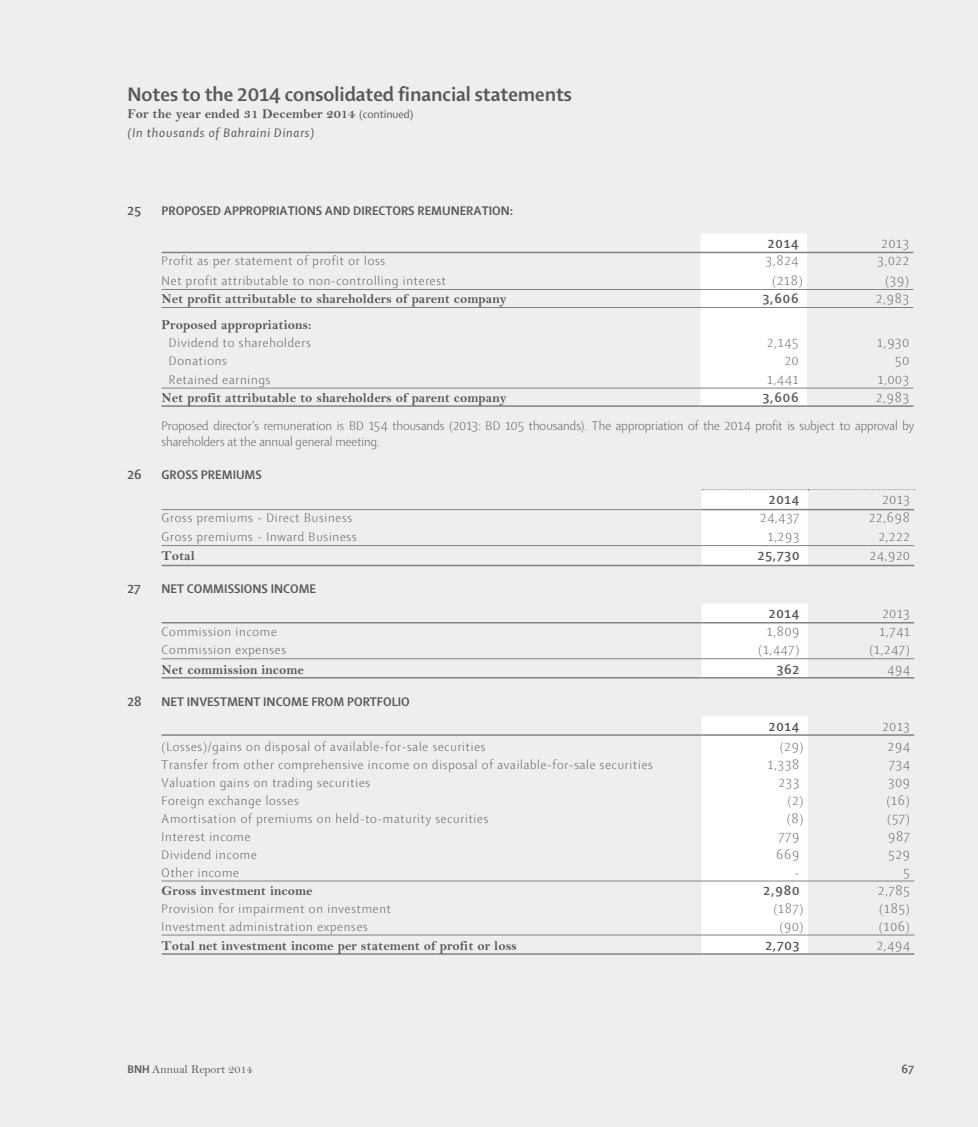
<style>
.page{position:relative;width:978px;height:1127px;background:#eeeeef}
.page>*{position:absolute;margin:0;border:0;box-sizing:border-box;transform-origin:0 0}
.t1{font:700 21px "Shaker 2";color:#57585a}
.t2{font:300 13.5px "Shaker 2";letter-spacing:.06em;color:#57585a}
.t3{font:700 13.5px "Bell";color:#57585a}
.t4{font:700 13.5px "Shaker 2";color:#57585a}
.t5{font:300 13.5px/27.9px "Shaker 2";letter-spacing:.005em;color:#57585a}
.t6{font:300 13.5px "Shaker 2";color:#57585a}
.t7{font:italic 13.5px "Shaker 2";letter-spacing:.06em;color:#57585a}
.t8{font:12px "Bell";color:#57585a}
.t9{font:700 12px "Shaker 2";color:#57585a}
.s1{font-family:"Shaker 2";font-weight:400;font-size:12px}
.s2{font-family:"Shaker 2";font-weight:700}
</style>
<div class="page">
<div style="left:701px;top:234px;width:106px;height:171px;background:#fff"></div>
<hr style="left:162px;top:252px;width:539px;height:1px;background:#808285">
<hr style="left:701px;top:252px;width:106px;height:1px;background:#808285">
<hr style="left:807px;top:252px;width:106px;height:1px;background:#808285">
<hr style="left:701px;top:289px;width:106px;height:1px;background:#808285">
<hr style="left:807px;top:289px;width:106px;height:1px;background:#808285">
<hr style="left:162px;top:405px;width:539px;height:2px;background:#808285">
<hr style="left:701px;top:405px;width:106px;height:2px;background:#808285">
<hr style="left:807px;top:405px;width:106px;height:2px;background:#808285">
<hr style="left:162px;top:388px;width:539px;height:1px;background:#808285">
<hr style="left:701px;top:388px;width:106px;height:1px;background:#808285">
<hr style="left:807px;top:388px;width:106px;height:1px;background:#808285">
<hr style="left:162px;top:307px;width:539px;height:1px;background:#808285">
<hr style="left:701px;top:307px;width:106px;height:1px;background:#808285">
<hr style="left:807px;top:307px;width:106px;height:1px;background:#808285">
<hr style="left:162px;top:289px;width:539px;height:1px;background:#808285">
<svg style="left:702px;top:489px;width:213px;height:76px"></svg>
<hr style="left:162px;top:565px;width:540px;height:1px;background:#808285">
<hr style="left:702px;top:565px;width:106px;height:1px;background:#808285">
<hr style="left:808px;top:565px;width:106px;height:1px;background:#808285">
<hr style="left:162px;top:509px;width:540px;height:1px;background:#808285">
<hr style="left:162px;top:545px;width:540px;height:1px;background:#808285">
<hr style="left:702px;top:545px;width:106px;height:1px;background:#808285">
<hr style="left:808px;top:545px;width:106px;height:1px;background:#808285">
<div style="left:702px;top:604px;width:106px;height:73px;background:#fff"></div>
<hr style="left:162px;top:622px;width:540px;height:1px;background:#808285">
<hr style="left:702px;top:622px;width:106px;height:1px;background:#808285">
<hr style="left:808px;top:622px;width:106px;height:1px;background:#808285">
<hr style="left:162px;top:677px;width:540px;height:1px;background:#808285">
<hr style="left:702px;top:677px;width:106px;height:1px;background:#808285">
<hr style="left:808px;top:677px;width:106px;height:1px;background:#808285">
<hr style="left:162px;top:658px;width:540px;height:1px;background:#808285">
<hr style="left:702px;top:658px;width:106px;height:1px;background:#808285">
<hr style="left:808px;top:658px;width:106px;height:1px;background:#808285">
<div style="left:702px;top:716px;width:106px;height:237px;background:#fff"></div>
<hr style="left:162px;top:734px;width:540px;height:2px;background:#808285">
<hr style="left:702px;top:734px;width:106px;height:2px;background:#808285">
<hr style="left:808px;top:734px;width:106px;height:2px;background:#808285">
<hr style="left:162px;top:881px;width:540px;height:1px;background:#808285">
<hr style="left:702px;top:881px;width:106px;height:1px;background:#808285">
<hr style="left:808px;top:881px;width:106px;height:1px;background:#808285">
<hr style="left:162px;top:953px;width:540px;height:2px;background:#808285">
<hr style="left:702px;top:953px;width:106px;height:2px;background:#808285">
<hr style="left:808px;top:953px;width:106px;height:2px;background:#808285">
<hr style="left:162px;top:935px;width:540px;height:1px;background:#808285">
<hr style="left:702px;top:935px;width:106px;height:1px;background:#808285">
<hr style="left:808px;top:935px;width:106px;height:1px;background:#808285">
<h1 class="t1" style="left:128px;top:81px;width:446px">Notes to the 2014 consolidated financial statements</h1>
<p class="t3" style="left:128px;top:106px;width:287px">For the year ended 31 December 2014 <span class="s1">(continued)</span></p>
<p class="t7" style="left:128px;top:124px;width:188px">(In thousands of Bahraini Dinars)</p>
<p class="t4" style="left:128px;top:201px;width:15px">25</p>
<p class="t4" style="left:162px;top:201px;width:353px">PROPOSED APPROPRIATIONS AND DIRECTORS REMUNERATION:</p>
<p class="t4" style="left:768px;top:235px;width:32px">2014</p>
<p class="t2" style="left:881px;top:235px;width:29px">2013</p>
<p class="t2" style="left:162px;top:252px;width:225px">Profit as per statement of profit or loss</p>
<p class="t2" style="left:766px;top:252px;width:34px">3,824</p>
<p class="t2" style="left:877px;top:252px;width:33px">3,022</p>
<p class="t2" style="left:162px;top:272px;width:286px">Net profit attributable to non-controlling interest</p>
<p class="t2" style="left:772px;top:272px;width:32px">(218)</p>
<p class="t2" style="left:885px;top:272px;width:25px">(39)</p>
<p class="t3" style="left:162px;top:291px;width:346px">Net profit attributable to shareholders of parent company</p>
<p class="t4" style="left:763px;top:290px;width:37px">3,606</p>
<p class="t2" style="left:876px;top:290px;width:34px">2,983</p>
<p class="t3" style="left:162px;top:317px;width:151px">Proposed appropriations:</p>
<p class="t2" style="left:169px;top:334px;width:143px">Dividend to shareholders</p>
<p class="t2" style="left:767px;top:334px;width:33px">2,145</p>
<p class="t2" style="left:877px;top:334px;width:33px">1,930</p>
<p class="t2" style="left:169px;top:352px;width:59px">Donations</p>
<p class="t2" style="left:785px;top:352px;width:15px">20</p>
<p class="t2" style="left:895px;top:352px;width:15px">50</p>
<p class="t2" style="left:169px;top:371px;width:103px">Retained earnings</p>
<p class="t2" style="left:767px;top:371px;width:33px">1,441</p>
<p class="t2" style="left:878px;top:371px;width:33px">1,003</p>
<p class="t3" style="left:162px;top:390px;width:346px">Net profit attributable to shareholders of parent company</p>
<p class="t4" style="left:763px;top:389px;width:37px">3,606</p>
<p class="t5" style="left:162px;top:383px;width:754px;text-indent:715px">2,983<br>Proposed director’s remuneration is BD 154 thousands (2013: BD 105 thousands). The appropriation of the 2014 profit is subject to approval by</p>
<p class="t6" style="left:162px;top:433px;width:220px">shareholders at the annual general meeting.</p>
<p class="t4" style="left:128px;top:466px;width:16px">26</p>
<p class="t4" style="left:162px;top:466px;width:102px">GROSS PREMIUMS</p>
<p class="t4" style="left:769px;top:491px;width:32px">2014</p>
<p class="t2" style="left:882px;top:491px;width:29px">2013</p>
<p class="t2" style="left:162px;top:509px;width:192px">Gross premiums - Direct Business</p>
<p class="t2" style="left:760px;top:509px;width:41px">24,437</p>
<p class="t2" style="left:869px;top:509px;width:42px">22,698</p>
<p class="t2" style="left:162px;top:528px;width:197px">Gross premiums - Inward Business</p>
<p class="t2" style="left:768px;top:528px;width:33px">1,293</p>
<p class="t2" style="left:879px;top:528px;width:33px">2,222</p>
<p class="t3" style="left:162px;top:548px;width:35px">Total</p>
<p class="t4" style="left:758px;top:547px;width:43px">25,730</p>
<p class="t2" style="left:870px;top:547px;width:42px">24,920</p>
<p class="t4" style="left:128px;top:580px;width:15px">27</p>
<p class="t4" style="left:162px;top:580px;width:156px">NET COMMISSIONS INCOME</p>
<p class="t4" style="left:769px;top:605px;width:32px">2014</p>
<p class="t2" style="left:882px;top:605px;width:29px">2013</p>
<p class="t2" style="left:162px;top:622px;width:117px">Commission income</p>
<p class="t2" style="left:767px;top:622px;width:34px">1,809</p>
<p class="t2" style="left:880px;top:622px;width:32px">1,741</p>
<p class="t2" style="left:162px;top:641px;width:126px">Commission expenses</p>
<p class="t2" style="left:758px;top:641px;width:43px">(1,447)</p>
<p class="t2" style="left:869px;top:641px;width:42px">(1,247)</p>
<p class="t3" style="left:162px;top:661px;width:144px">Net commission income</p>
<p class="t4" style="left:777px;top:660px;width:24px">362</p>
<p class="t2" style="left:887px;top:660px;width:24px">494</p>
<p class="t4" style="left:128px;top:692px;width:16px">28</p>
<p class="t4" style="left:162px;top:692px;width:250px">NET INVESTMENT INCOME FROM PORTFOLIO</p>
<p class="t4" style="left:769px;top:717px;width:32px">2014</p>
<p class="t2" style="left:882px;top:717px;width:29px">2013</p>
<p class="t2" style="left:162px;top:737px;width:325px">(Losses)/gains on disposal of available-for-sale securities</p>
<p class="t2" style="left:780px;top:737px;width:25px">(29)</p>
<p class="t2" style="left:888px;top:737px;width:24px">294</p>
<p class="t2" style="left:162px;top:755px;width:493px">Transfer from other comprehensive income on disposal of available-for-sale securities</p>
<p class="t2" style="left:768px;top:755px;width:33px">1,338</p>
<p class="t2" style="left:889px;top:755px;width:22px">734</p>
<p class="t2" style="left:162px;top:773px;width:210px">Valuation gains on trading securities</p>
<p class="t2" style="left:779px;top:773px;width:22px">233</p>
<p class="t2" style="left:888px;top:773px;width:23px">309</p>
<p class="t2" style="left:162px;top:791px;width:139px">Foreign exchange losses</p>
<p class="t2" style="left:788px;top:791px;width:18px">(2)</p>
<p class="t2" style="left:886px;top:791px;width:25px">(16)</p>
<p class="t2" style="left:162px;top:809px;width:328px">Amortisation of premiums on held-to-maturity securities</p>
<p class="t2" style="left:787px;top:809px;width:18px">(8)</p>
<p class="t2" style="left:887px;top:809px;width:24px">(57)</p>
<p class="t2" style="left:162px;top:827px;width:90px">Interest income</p>
<p class="t2" style="left:779px;top:827px;width:22px">779</p>
<p class="t2" style="left:888px;top:827px;width:23px">987</p>
<p class="t2" style="left:162px;top:845px;width:97px">Dividend income</p>
<p class="t2" style="left:776px;top:845px;width:25px">669</p>
<p class="t2" style="left:888px;top:845px;width:23px">529</p>
<p class="t2" style="left:162px;top:863px;width:79px">Other income</p>
<p class="t2" style="left:795px;top:863px;width:6px">-</p>
<p class="t2" style="left:904px;top:863px;width:8px">5</p>
<p class="t3" style="left:162px;top:883px;width:153px">Gross investment income</p>
<p class="t4" style="left:764px;top:881px;width:37px">2,980</p>
<p class="t2" style="left:878px;top:881px;width:33px">2,785</p>
<p class="t2" style="left:162px;top:899px;width:231px">Provision for impairment on investment</p>
<p class="t2" style="left:773px;top:899px;width:32px">(187)</p>
<p class="t2" style="left:879px;top:899px;width:32px">(185)</p>
<p class="t2" style="left:162px;top:917px;width:208px">Investment administration expenses</p>
<p class="t2" style="left:779px;top:917px;width:26px">(90)</p>
<p class="t2" style="left:879px;top:917px;width:32px">(106)</p>
<p class="t3" style="left:162px;top:938px;width:357px">Total net investment income per statement of profit or loss</p>
<p class="t4" style="left:765px;top:936px;width:36px">2,703</p>
<p class="t2" style="left:877px;top:936px;width:35px">2,494</p>
<p class="t8" style="left:128px;top:1062px;width:127px"><span class="s2">BNH</span> Annual Report 2014</p>
<p class="t9" style="left:902px;top:1061px;width:14px">67</p>
</div>
